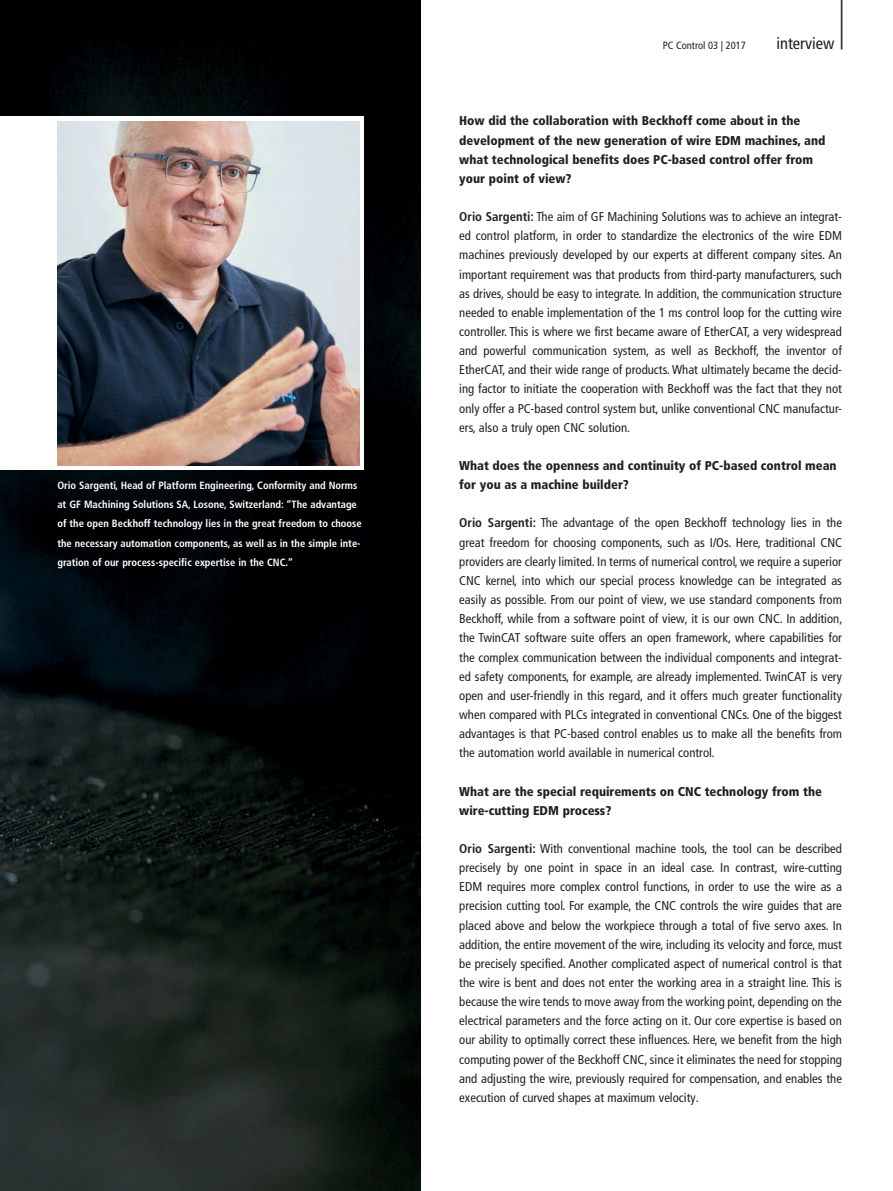
<style>
.page{position:relative;width:893px;height:1191px;background:#fff}
.page>*{position:absolute;margin:0;border:0;box-sizing:border-box;transform-origin:0 0}
.t1{font:300 condensed 61.8px "Frutiger LT Pro";color:#231f20;scale:.49 1}
.t2{font:condensed 16.5px "Frutiger LT Pro";color:#231f20}
.t3{font:condensed 12.75px/19.2px "Frutiger LT Pro";color:#231f20;text-align:justify}
.t4{font:900 condensed 12.75px/19.2px "Frutiger LT Pro";color:#231f20}
.t5{font:700 condensed 10.5px/19.2px "Frutiger LT Pro";color:#fff}
.t6{font:condensed 10.5px "Frutiger LT Pro";color:#231f20}
.s1{font-weight:700}
</style>
<div class="page">
<img style="left:0;top:0;width:421px;height:1191px">
<div style="left:0;top:117px;width:364px;height:353px;background:#fff"></div>
<img style="left:57px;top:121px;width:302px;height:345px">
<p class="t5" style="left:57px;top:476px;width:306px">Orio Sargenti, Head of Platform Engineering, Conformity and Norms at GF Machining Solutions SA, Losone, Switzerland: “The advantage of the open Beckhoff technology lies in the great freedom to choose the necessary automation components, as well as in the simple inte&shy;gration of our process-specific expertise in the CNC.”</p>
<h1 class="t1" style="left:838px;top:-23px;width:15px">|</h1>
<p class="t6" style="left:663px;top:39px;width:85px">PC Control 03 | 2017</p>
<p class="t2" style="left:776px;top:34px;width:60px">interview</p>
<p class="t4" style="left:459px;top:111px;width:368px">How did the collaboration with Beckhoff come about in the development of the new generation of wire EDM machines, and what technological benefits does PC-based control offer from your point of view?</p>
<p class="t3" style="left:459px;top:207px;width:384px"><span class="s1">Orio Sargenti:</span> The aim of GF Machining Solutions was to achieve an integrat&shy;ed control platform, in order to standardize the electronics of the wire EDM machines previously developed by our experts at different company sites. An important requirement was that products from third-party manufacturers, such as drives, should be easy to integrate. In addition, the communication structure needed to enable implementation of the 1 ms control loop for the cutting wire controller. This is where we first became aware of EtherCAT, a very widespread and powerful communication system, as well as Beckhoff, the inventor of EtherCAT, and their wide range of products. What ultimately became the decid&shy;ing factor to initiate the cooperation with Beckhoff was the fact that they not only offer a PC-based control system but, unlike conventional CNC manufactur&shy;ers, also a truly open CNC solution.</p>
<p class="t4" style="left:459px;top:456px;width:379px">What does the openness and continuity of PC-based control mean for you as a machine builder?</p>
<p class="t3" style="left:459px;top:513px;width:385px"><span class="s1">Orio Sargenti:</span> The advantage of the open Beckhoff technology lies in the great freedom for choosing components, such as I/Os. Here, traditional CNC providers are clearly limited. In terms of numerical control, we require a superior CNC kernel, into which our special process knowledge can be integrated as easily as possible. From our point of view, we use standard components from Beckhoff, while from a software point of view, it is our own CNC. In addition, the TwinCAT software suite offers an open framework, where capabilities for the complex communication between the individual components and integrat&shy;ed safety components, for example, are already implemented. TwinCAT is very open and user-friendly in this regard, and it offers much greater functionality when compared with PLCs integrated in conventional CNCs. One of the biggest advantages is that PC-based control enables us to make all the benefits from the automation world available in numerical control.</p>
<p class="t4" style="left:459px;top:781px;width:364px">What are the special requirements on CNC technology from the wire-cutting EDM process?</p>
<p class="t3" style="left:459px;top:839px;width:384px"><span class="s1">Orio Sargenti:</span> With conventional machine tools, the tool can be described precisely by one point in space in an ideal case. In contrast, wire-cutting EDM requires more complex control functions, in order to use the wire as a precision cutting tool. For example, the CNC controls the wire guides that are placed above and below the workpiece through a total of five servo axes. In addition, the entire movement of the wire, including its velocity and force, must be precisely specified. Another complicated aspect of numerical control is that the wire is bent and does not enter the working area in a straight line. This is because the wire tends to move away from the working point, depending on the electrical parameters and the force acting on it. Our core expertise is based on our ability to optimally correct these influences. Here, we benefit from the high computing power of the Beckhoff CNC, since it eliminates the need for stopping and adjusting the wire, previously required for compensation, and enables the execution of curved shapes at maximum velocity.</p>
</div>
